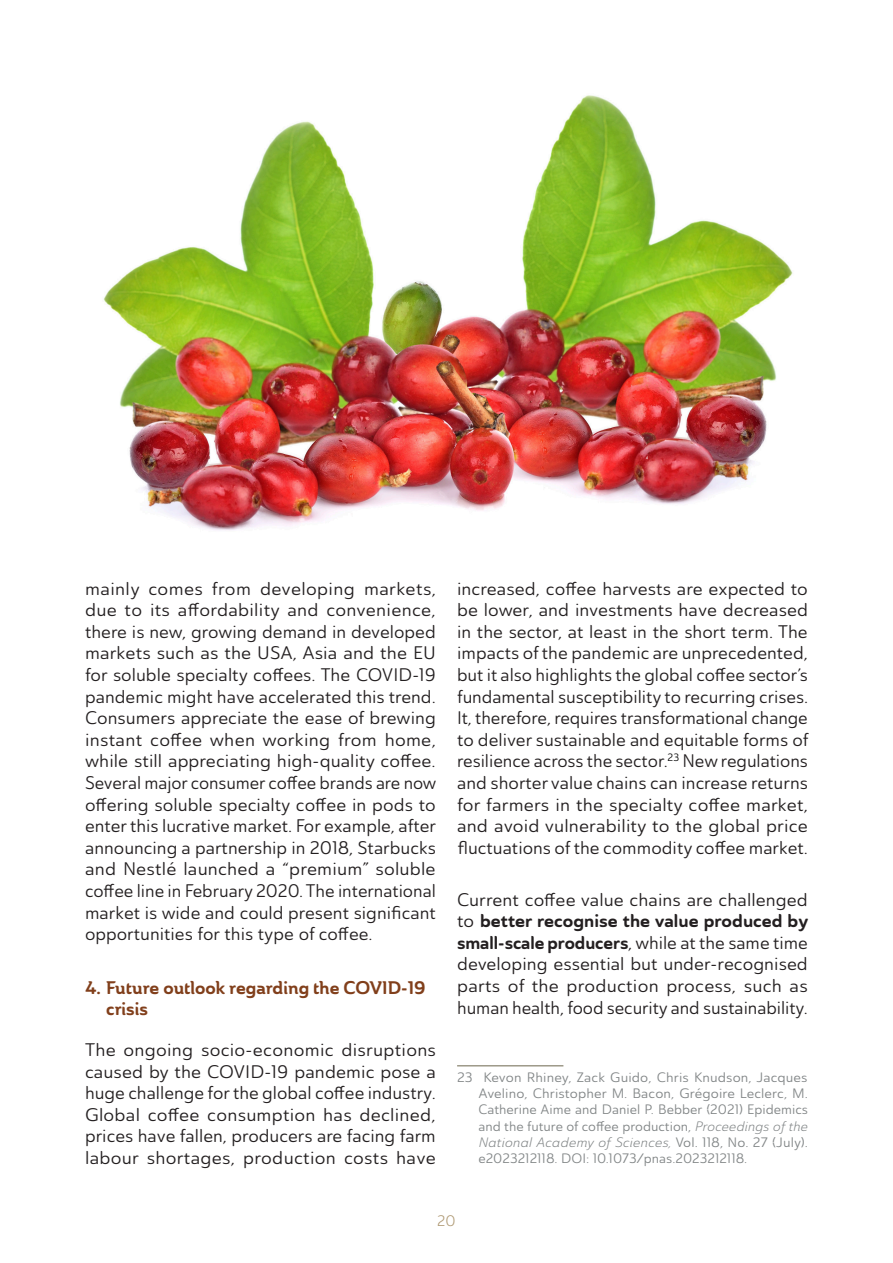
<style>
.page{position:relative;width:893px;height:1263px;background:#fff}
.page>*{position:absolute;margin:0;border:0;box-sizing:border-box;transform-origin:0 0}
.Body{font:18px/21.6px "Ainslie Sans Nor Reg";color:#231f20;text-align:justify}
.t1{font:18px/20.7px "Ainslie Nor Bol";color:#813f1b}
.t2{font:15px "Ainslie Nor Boo";color:#ae9872}
.Note_de_bas_de_page{font:13.5px/16.2px "Ainslie Sans Nor Reg";color:#828687;text-align:justify}
.s1{font-family:"Ainslie Sans Nor Bol"}
.s2{font-family:"Ainslie Sans Nor Boo It"}
</style>
<div class="page">
<hr style="left:457px;top:1065px;width:106px;height:1px;background:#6d664d">
<img style="left:103px;top:95px;width:690px;height:436px">
<p class="Body" style="left:85px;top:577px;width:353px">mainly comes from developing markets, due to its affordability and convenience, there is new, growing demand in developed markets such as the USA, Asia and the EU for soluble specialty coffees. The COVID-19 pandemic might have accelerated this trend.<br>Consumers appreciate the ease of brewing instant coffee when working from home, while still appreciating high-quality coffee.<br>Several major consumer coffee brands are now offering soluble specialty coffee in pods to enter this lucrative market. For example, after announcing a partnership in 2018, Starbucks and Nestlé launched a “premium” soluble coffee line in February 2020. The international market is wide and could present significant opportunities for this type of coffee.</p>
<p class="t1" style="left:106px;top:977px;width:321px;text-indent:-21px">4. Future outlook regarding the COVID-19 crisis</p>
<p class="Body" style="left:85px;top:1039px;width:352px">The ongoing socio-economic disruptions caused by the COVID-19 pandemic pose a huge challenge for the global coffee industry.<br>Global coffee consumption has declined, prices have fallen, producers are facing farm labour shortages, production costs have</p>
<p class="Body" style="left:457px;top:577px;width:353px">increased, coffee harvests are expected to be lower, and investments have decreased in the sector, at least in the short term. The impacts of the pandemic are unprecedented, but it also highlights the global coffee sector’s fundamental susceptibility to recurring crises.<br>It, therefore, requires transformational change to deliver sustainable and equitable forms of resilience across the sector.<sup>23</sup> New regulations and shorter value chains can increase returns for farmers in the specialty coffee market, and avoid vulnerability to the global price fluctuations of the commodity coffee market.</p>
<p class="Body" style="left:457px;top:888px;width:353px">Current coffee value chains are challenged to <span class="s1">better recognise the value produced by small-scale producers</span>, while at the same time developing essential but under-recognised parts of the production process, such as human health, food security and sustainability.</p>
<p class="Note_de_bas_de_page" style="left:478px;top:1069px;width:331px;text-indent:-21px">23 Kevon Rhiney, Zack Guido, Chris Knudson, Jacques Avelino, Christopher M. Bacon, Grégoire Leclerc, M.<br>Catherine Aime and Daniel P. Bebber (2021) Epidemics and the future of coffee production, <span class="s2">Proceedings of the National Academy of Sciences,</span> Vol. 118, No. 27 (July). e2023212118. DOI: 10.1073/pnas.2023212118.</p>
<p class="t2" style="left:437px;top:1211px;width:20px">20</p>
</div>
